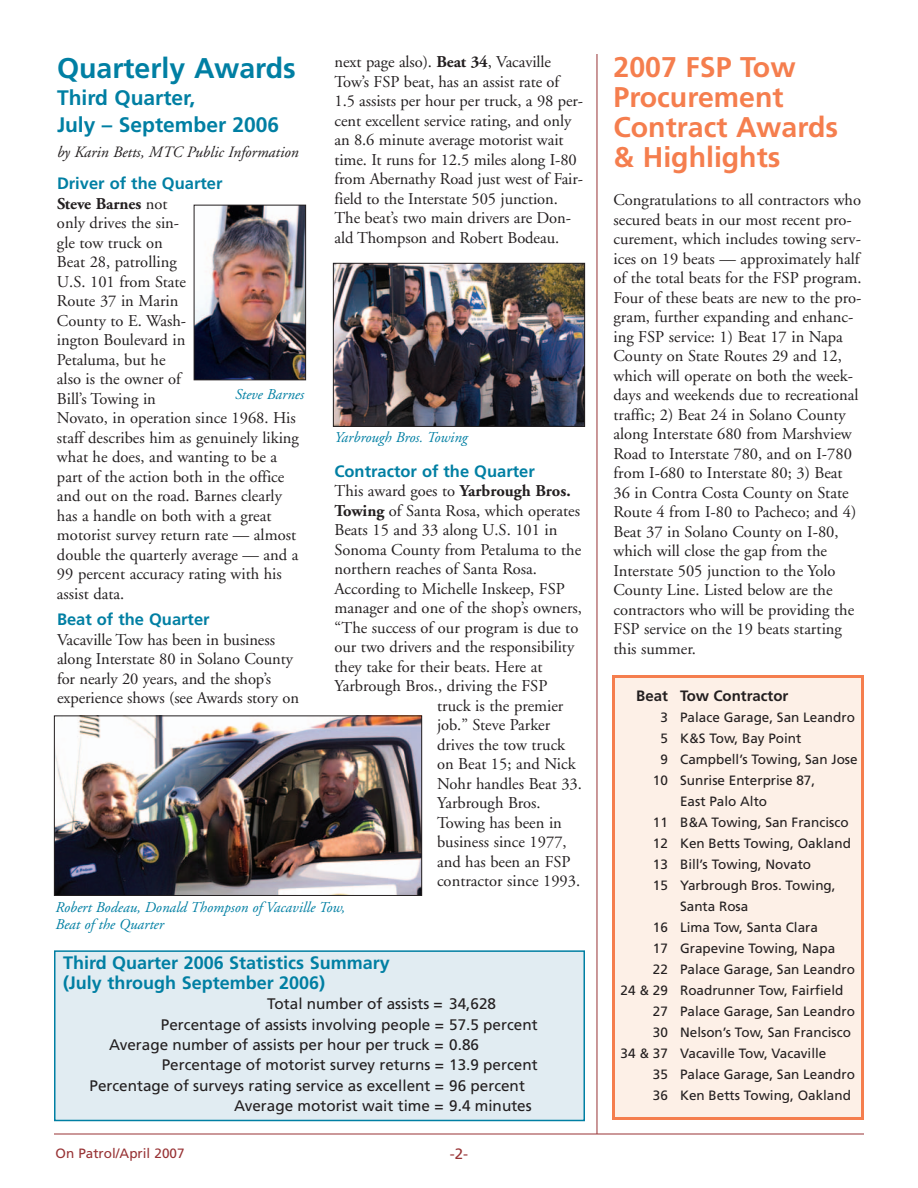
<style>
.page{position:relative;width:918px;height:1188px;background:#fff}
.page>*{position:absolute;margin:0;border:0;box-sizing:border-box;transform-origin:0 0}
.t1{font:700 28.5px/30px "Frutiger";color:#f57e4e}
.t2{font:700 28.5px "Frutiger";color:#007fa3}
.t3{font:700 21px/27px "Frutiger";color:#007fa3}
.t4{font:700 18px/19.5px "Frutiger";color:#007fa3}
.t5{font:16.5px/19.5px "Adobe Garamond";color:#231f20}
.t6{font:700 16.5px "Frutiger";color:#007fa3}
.t7{font:italic 15.75px "Adobe Garamond";color:#231f20}
.t8{font:15.3px "Frutiger";color:#231f20}
.t9{font:italic 15px/16.5px "Adobe Garamond";color:#007fa3}
.t10{font:700 15px "Frutiger";color:#231f20}
.t11{font:15px "Frutiger";color:#983335}
.t12{font:13.5px/21px "Frutiger";color:#231f20;text-align:center}
.t13{font:13.5px "Frutiger";color:#983335}
.s1{font-weight:700}
</style>
<div class="page">
<hr style="left:54px;top:1134px;width:810px;height:1px;background:#983335">
<div style="left:55px;top:951px;width:529px;height:169px;background:#e1ecf2"></div>
<div style="left:54px;top:950px;width:531px;height:171px;border:2px solid #007fa3"></div>
<img style="left:196px;top:207px;width:108px;height:171px">
<div style="left:194px;top:205px;width:112px;height:175px;border:1px solid #231f20"></div>
<div style="left:614px;top:677px;width:248px;height:441px;background:#fdf0e7"></div>
<div style="left:612px;top:675px;width:252px;height:445px;border:3px solid #f57e4e"></div>
<img style="left:56px;top:718px;width:364px;height:176px">
<div style="left:54px;top:716px;width:368px;height:180px;border:1px solid #231f20"></div>
<img style="left:335px;top:265px;width:248px;height:160px">
<div style="left:333px;top:263px;width:252px;height:164px;border:1px solid #231f20"></div>
<hr style="left:597px;top:54px;width:1px;height:1080px;background:#983335">
<h1 class="t2" style="left:57px;top:57px;width:240px">Quarterly Awards</h1>
<p class="t3" style="left:57px;top:86px;width:224px">Third Quarter,<br>July – September 2006</p>
<p class="t7" style="left:57px;top:146px;width:243px">by Karin Betts, MTC Public Information</p>
<p class="t6" style="left:57px;top:177px;width:167px">Driver of the Quarter</p>
<p class="t5" style="left:57px;top:195px;width:243px"><span class="s1">Steve Barnes</span> not<br>only drives the sin-<br>gle tow truck on<br>Beat 28, patrolling<br>U.S. 101 from State<br>Route 37 in Marin<br>County to E. Wash-<br>ington Boulevard in<br>Petaluma, but he<br>also is the owner of<br>Bill’s Towing in<br>Novato, in operation since 1968. His staff describes him as genuinely liking what he does, and wanting to be a part of the action both in the office and out on the road. Barnes clearly has a handle on both with a great motorist survey return rate — almost double the quarterly average — and a<br>99 percent accuracy rating with his assist data.</p>
<p class="t6" style="left:57px;top:613px;width:154px">Beat of the Quarter</p>
<p class="t5" style="left:57px;top:631px;width:244px">Vacaville Tow has been in business along Interstate 80 in Solano County for nearly 20 years, and the shop’s experience shows (see Awards story on</p>
<p class="t9" style="left:235px;top:388px;width:70px">Steve Barnes</p>
<p class="t5" style="left:334px;top:54px;width:250px">next page also). <span class="s1">Beat 34</span>, Vacaville Tow’s FSP beat, has an assist rate of 1.5 assists per hour per truck, a 98 per&shy;cent excellent service rating, and only an 8.6 minute average motorist wait time. It runs for 12.5 miles along I-80 from Abernathy Road just west of Fair&shy;field to the Interstate 505 junction.<br>The beat’s two main drivers are Don&shy;ald Thompson and Robert Bodeau.</p>
<p class="t9" style="left:334px;top:430px;width:135px">Yarbrough Bros. Towing</p>
<p class="t6" style="left:334px;top:465px;width:202px">Contractor of the Quarter</p>
<p class="t5" style="left:334px;top:483px;width:238px">This award goes to <span class="s1">Yarbrough Bros.</span></p>
<p class="t5" style="left:334px;top:502px;width:247px"><span class="s1">Towing</span> of Santa Rosa, which operates</p>
<p class="t5" style="left:335px;top:522px;width:225px">Beats 15 and 33 along U.S. 101 in</p>
<p class="t5" style="left:335px;top:541px;width:248px">Sonoma County from Petaluma to the</p>
<p class="t5" style="left:335px;top:561px;width:204px">northern reaches of Santa Rosa.</p>
<p class="t5" style="left:335px;top:580px;width:232px">According to Michelle Inskeep, FSP</p>
<p class="t5" style="left:335px;top:600px;width:249px">manager and one of the shop’s owners,</p>
<p class="t5" style="left:335px;top:619px;width:245px">“The success of our program is due to</p>
<p class="t5" style="left:335px;top:639px;width:241px">our two drivers and the responsibility</p>
<p class="t5" style="left:335px;top:658px;width:209px">they take for their beats. Here at</p>
<p class="t5" style="left:335px;top:678px;width:214px">Yarbrough Bros., driving the FSP</p>
<p class="t5" style="left:437px;top:697px;width:128px">truck is the premier</p>
<p class="t5" style="left:437px;top:717px;width:115px">job.” Steve Parker</p>
<p class="t5" style="left:437px;top:736px;width:130px">drives the tow truck</p>
<p class="t5" style="left:437px;top:756px;width:140px">on Beat 15; and Nick</p>
<p class="t5" style="left:437px;top:775px;width:146px">Nohr handles Beat 33.</p>
<p class="t5" style="left:437px;top:795px;width:105px">Yarbrough Bros.</p>
<p class="t5" style="left:437px;top:814px;width:126px">Towing has been in</p>
<p class="t5" style="left:437px;top:834px;width:131px">business since 1977,</p>
<p class="t5" style="left:437px;top:853px;width:135px">and has been an FSP</p>
<p class="t5" style="left:437px;top:873px;width:145px">contractor since 1993.</p>
<p class="t9" style="left:56px;top:901px;width:291px">Robert Bodeau, Donald Thompson of Vacaville Tow,<br>Beat of the Quarter</p>
<p class="t4" style="left:63px;top:955px;width:328px">Third Quarter 2006 Statistics Summary (July through September 2006)</p>
<p class="t8" style="left:267px;top:998px;width:230px">Total number of assists = 34,628</p>
<p class="t8" style="left:161px;top:1018px;width:378px">Percentage of assists involving people = 57.5 percent</p>
<p class="t8" style="left:109px;top:1038px;width:371px">Average number of assists per hour per truck = 0.86</p>
<p class="t8" style="left:162px;top:1059px;width:377px">Percentage of motorist survey returns = 13.9 percent</p>
<p class="t8" style="left:89px;top:1079px;width:437px">Percentage of surveys rating service as excellent = 96 percent</p>
<p class="t8" style="left:234px;top:1100px;width:299px">Average motorist wait time = 9.4 minutes</p>
<p class="t13" style="left:56px;top:1148px;width:131px">On Patrol/April 2007</p>
<p class="t11" style="left:450px;top:1148px;width:20px">-2-</p>
<h1 class="t1" style="left:614px;top:54px;width:226px">2007 FSP Tow<br>Procurement<br>Contract Awards &amp; Highlights</h1>
<p class="t5" style="left:613px;top:192px;width:250px">Congratulations to all contractors who secured beats in our most recent pro&shy;curement, which includes towing serv&shy;ices on 19 beats — approximately half of the total beats for the FSP program.<br>Four of these beats are new to the pro&shy;gram, further expanding and enhanc&shy;ing FSP service: 1) Beat 17 in Napa County on State Routes 29 and 12, which will operate on both the week&shy;days and weekends due to recreational traffic; 2) Beat 24 in Solano County along Interstate 680 from Marshview Road to Interstate 780, and on I-780 from I-680 to Interstate 80; 3) Beat 36 in Contra Costa County on State Route 4 from I-80 to Pacheco; and 4)<br>Beat 37 in Solano County on I-80, which will close the gap from the Interstate 505 junction to the Yolo County Line. Listed below are the contractors who will be providing the FSP service on the 19 beats starting this summer.</p>
<p class="t10" style="left:636px;top:690px;width:33px">Beat</p>
<p class="t12" style="left:653px;top:708px;width:17px">3<br>5<br>9<br>10</p>
<p class="t12" style="left:653px;top:813px;width:17px;text-align:justify">11<br>12<br>13<br>15</p>
<p class="t12" style="left:621px;top:918px;width:49px;text-align:right">16<br>17<br>22<br>24 &amp; 29<br>27<br>30<br>34 &amp; 37<br>35<br>36</p>
<p class="t10" style="left:680px;top:690px;width:110px">Tow Contractor</p>
<p class="t12" style="left:680px;top:708px;width:179px;text-align:left">Palace Garage, San Leandro<br>K&amp;S Tow Bay Point<br>Campbell’s Towing, San Jose<br>Sunrise Enterprise 87<br>East Palo Alto<br>B&amp;A Towing, San Francisco<br>Ken Betts Towing, Oakland<br>Bill’s Towing, Novato<br>Yarbrough Bros. Towing<br>Santa Rosa<br>Lima Tow Santa Clara<br>Grapevine Towing, Napa<br>Palace Garage, San Leandro<br>Roadrunner Tow Fairfield<br>Palace Garage, San Leandro<br>Nelson’s Tow San Francisco<br>Vacaville Tow Vacaville<br>Palace Garage, San Leandro<br>Ken Betts Towing, Oakland</p>
</div>
